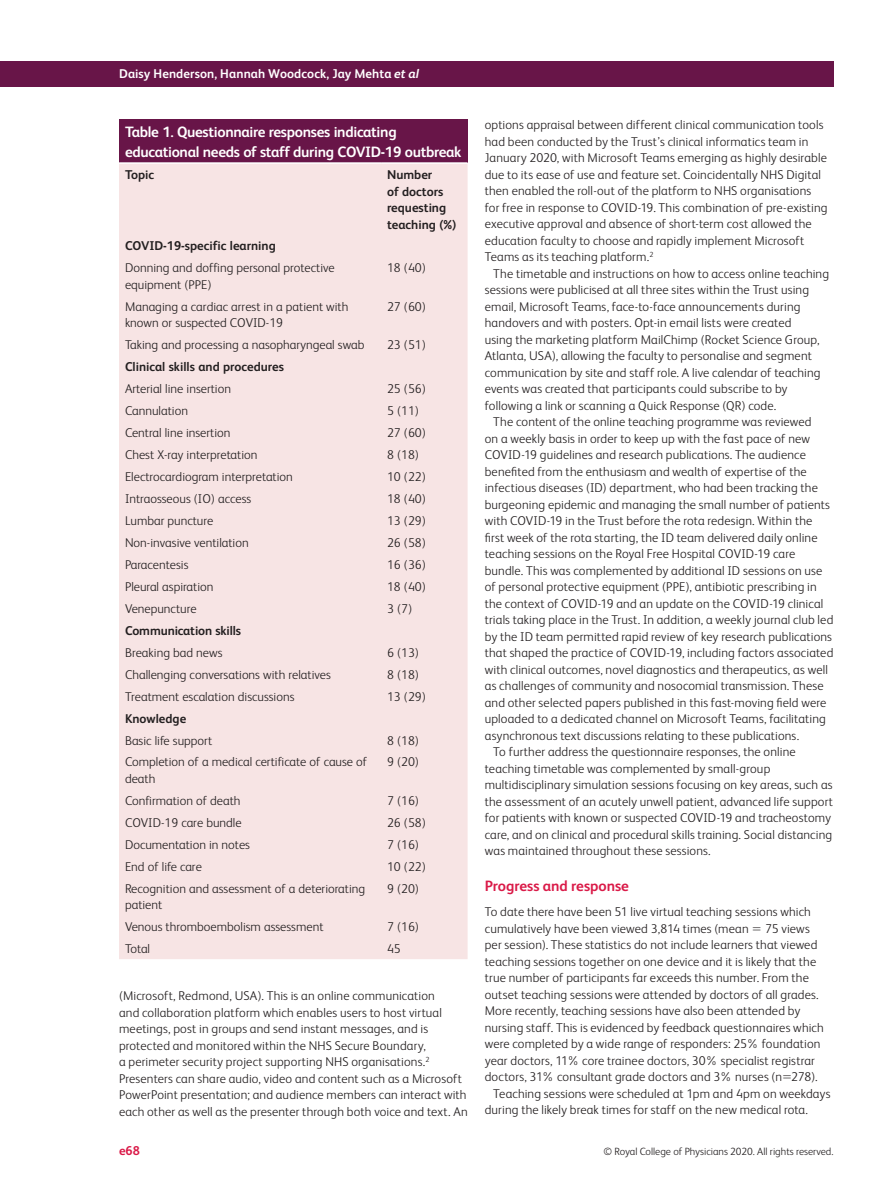
<style>
.page{position:relative;width:893px;height:1191px;background:#fff}
.page>*{position:absolute;margin:0;border:0;box-sizing:border-box;transform-origin:0 0}
.table-wrap_caption_P{font:700 15px/20.2px "FS Albert";letter-spacing:-.02em;color:#fff}
.body_H1{font:700 15px "FS Albert";letter-spacing:-.005em;color:#da1a48}
.body_sec_P_Indent{font:300 12.75px/16.5px "FS Albert";letter-spacing:.01em;color:#231f20}
.tbody_left{font:300 12.75px/16.5px "FS Albert";color:#231f20}
.body_sec_P_noIndent{font:300 12.75px/16.5px "FS Albert";letter-spacing:.01em;color:#231f20}
.tbody_left-2{font:700 12.75px "FS Albert";color:#231f20}
.t1{font:700 12.75px "FS Albert";letter-spacing:.01em;color:#fff}
.thead_left{font:700 12.75px/16.5px "FS Albert";color:#231f20}
.t2{font:700 12.75px "FS Albert";color:#da1a48}
.t3{font:300 10.5px "FS Albert";color:#231f20}
.s1{font-style:italic}
</style>
<div class="page">
<div style="left:119px;top:119px;width:349px;height:44px;background:#681548"></div>
<div style="left:119px;top:164px;width:349px;height:795px;background:#f7e4e4"></div>
<hr style="left:119px;top:162px;width:262px;height:2px;background:#fff">
<hr style="left:381px;top:162px;width:87px;height:2px;background:#fff">
<div style="left:0;top:62px;width:833px;height:25px;background:#681548"></div>
<p class="t1" style="left:119px;top:66px;width:302px">Daisy Henderson, Hannah Woodcock, Jay Mehta <span class="s1">et al</span></p>
<p class="table-wrap_caption_P" style="left:125px;top:121px;width:338px">Table 1. Questionnaire responses indicating educational needs of staff during COVID-19 outbreak</p>
<p class="thead_left" style="left:125px;top:166px;width:31px">Topic</p>
<p class="thead_left" style="left:387px;top:166px;width:71px">Number<br>of doctors requesting teaching (%)</p>
<p class="tbody_left-2" style="left:125px;top:239px;width:152px">COVID-19-specific learning</p>
<p class="tbody_left" style="left:125px;top:260px;width:211px">Donning and doffing personal protective equipment (PPE)</p>
<p class="tbody_left" style="left:387px;top:260px;width:40px">18 (40)</p>
<p class="tbody_left" style="left:125px;top:298px;width:225px">Managing a cardiac arrest in a patient with known or suspected COVID-19</p>
<p class="tbody_left" style="left:387px;top:298px;width:40px">27 (60)</p>
<p class="tbody_left" style="left:125px;top:337px;width:241px">Taking and processing a nasopharyngeal swab</p>
<p class="tbody_left" style="left:387px;top:337px;width:40px">23 (51)</p>
<p class="tbody_left-2" style="left:125px;top:359px;width:160px">Clinical skills and procedures</p>
<p class="tbody_left" style="left:125px;top:380px;width:108px">Arterial line insertion</p>
<p class="tbody_left" style="left:387px;top:380px;width:40px">25 (56)</p>
<p class="tbody_left" style="left:125px;top:402px;width:65px">Cannulation</p>
<p class="tbody_left" style="left:387px;top:402px;width:33px">5 (11)</p>
<p class="tbody_left" style="left:125px;top:424px;width:107px">Central line insertion</p>
<p class="tbody_left" style="left:387px;top:424px;width:40px">27 (60)</p>
<p class="tbody_left" style="left:125px;top:446px;width:134px">Chest X-ray interpretation</p>
<p class="tbody_left" style="left:387px;top:446px;width:33px">8 (18)</p>
<p class="tbody_left" style="left:125px;top:468px;width:169px">Electrocardiogram interpretation</p>
<p class="tbody_left" style="left:387px;top:468px;width:40px">10 (22)</p>
<p class="tbody_left" style="left:125px;top:490px;width:128px">Intraosseous (IO) access</p>
<p class="tbody_left" style="left:387px;top:490px;width:40px">18 (40)</p>
<p class="tbody_left" style="left:125px;top:512px;width:90px">Lumbar puncture</p>
<p class="tbody_left" style="left:387px;top:512px;width:40px">13 (29)</p>
<p class="tbody_left" style="left:125px;top:534px;width:125px">Non-invasive ventilation</p>
<p class="tbody_left" style="left:387px;top:534px;width:40px">26 (58)</p>
<p class="tbody_left" style="left:125px;top:556px;width:65px">Paracentesis</p>
<p class="tbody_left" style="left:387px;top:556px;width:40px">16 (36)</p>
<p class="tbody_left" style="left:125px;top:578px;width:90px">Pleural aspiration</p>
<p class="tbody_left" style="left:387px;top:578px;width:40px">18 (40)</p>
<p class="tbody_left" style="left:125px;top:600px;width:73px">Venepuncture</p>
<p class="tbody_left" style="left:387px;top:600px;width:27px">3 (7)</p>
<p class="tbody_left-2" style="left:125px;top:623px;width:117px">Communication skills</p>
<p class="tbody_left" style="left:125px;top:644px;width:99px">Breaking bad news</p>
<p class="tbody_left" style="left:387px;top:644px;width:33px">6 (13)</p>
<p class="tbody_left" style="left:125px;top:666px;width:207px">Challenging conversations with relatives</p>
<p class="tbody_left" style="left:387px;top:666px;width:33px">8 (18)</p>
<p class="tbody_left" style="left:125px;top:688px;width:171px">Treatment escalation discussions</p>
<p class="tbody_left" style="left:387px;top:688px;width:40px">13 (29)</p>
<p class="tbody_left-2" style="left:125px;top:711px;width:63px">Knowledge</p>
<p class="tbody_left" style="left:125px;top:732px;width:89px">Basic life support</p>
<p class="tbody_left" style="left:387px;top:732px;width:33px">8 (18)</p>
<p class="tbody_left" style="left:125px;top:753px;width:244px">Completion of a medical certificate of cause of death</p>
<p class="tbody_left" style="left:387px;top:753px;width:33px">9 (20)</p>
<p class="tbody_left" style="left:125px;top:792px;width:117px">Confirmation of death</p>
<p class="tbody_left" style="left:387px;top:792px;width:33px">7 (16)</p>
<p class="tbody_left" style="left:125px;top:814px;width:118px">COVID-19 care bundle</p>
<p class="tbody_left" style="left:387px;top:814px;width:40px">26 (58)</p>
<p class="tbody_left" style="left:125px;top:836px;width:126px">Documentation in notes</p>
<p class="tbody_left" style="left:387px;top:836px;width:33px">7 (16)</p>
<p class="tbody_left" style="left:125px;top:858px;width:78px">End of life care</p>
<p class="tbody_left" style="left:387px;top:858px;width:40px">10 (22)</p>
<p class="tbody_left" style="left:125px;top:880px;width:242px">Recognition and assessment of a deteriorating patient</p>
<p class="tbody_left" style="left:387px;top:880px;width:33px">9 (20)</p>
<p class="tbody_left" style="left:125px;top:918px;width:200px">Venous thromboembolism assessment</p>
<p class="tbody_left" style="left:387px;top:918px;width:33px">7 (16)</p>
<p class="tbody_left" style="left:125px;top:940px;width:27px">Total</p>
<p class="tbody_left" style="left:387px;top:940px;width:15px">45</p>
<p class="body_sec_P_Indent" style="left:119px;top:987px;width:350px">(Microsoft, Redmond, USA). This is an online communication<br>and collaboration platform which enables users to host virtual meetings, post in groups and send instant messages, and is protected and monitored within the NHS Secure Boundary,<br>a perimeter security project supporting NHS organisations.<sup>2<br></sup>Presenters can share audio, video and content such as a Microsoft PowerPoint presentation; and audience members can interact with each other as well as the presenter through both voice and text. An</p>
<p class="body_sec_P_Indent" style="left:485px;top:116px;width:344px">options appraisal between different clinical communication tools had been conducted by the Trust’s clinical informatics team in January 2020, with Microsoft Teams emerging as highly desirable due to its ease of use and feature set. Coincidentally NHS Digital then enabled the roll-out of the platform to NHS organisations for free in response to COVID-19. This combination of pre-existing executive approval and absence of short-term cost allowed the education faculty to choose and rapidly implement Microsoft Teams as its teaching platform.<sup>2</sup></p>
<p class="body_sec_P_Indent" style="left:485px;top:265px;width:346px;text-indent:9px">The timetable and instructions on how to access online teaching sessions were publicised at all three sites within the Trust using email, Microsoft Teams, face-to-face announcements during handovers and with posters. Opt-in email lists were created<br>using the marketing platform MailChimp (Rocket Science Group, Atlanta, USA), allowing the faculty to personalise and segment communication by site and staff role. A live calendar of teaching events was created that participants could subscribe to by following a link or scanning a Quick Response (QR) code.</p>
<p class="body_sec_P_Indent" style="left:485px;top:413px;width:350px;text-indent:9px">The content of the online teaching programme was reviewed<br>on a weekly basis in order to keep up with the fast pace of new COVID-19 guidelines and research publications. The audience benefited from the enthusiasm and wealth of expertise of the infectious diseases (ID) department, who had been tracking the burgeoning epidemic and managing the small number of patients with COVID-19 in the Trust before the rota redesign. Within the first week of the rota starting, the ID team delivered daily online teaching sessions on the Royal Free Hospital COVID-19 care bundle. This was complemented by additional ID sessions on use of personal protective equipment (PPE), antibiotic prescribing in the context of COVID-19 and an update on the COVID-19 clinical trials taking place in the Trust. In addition, a weekly journal club led by the ID team permitted rapid review of key research publications that shaped the practice of COVID-19, including factors associated with clinical outcomes, novel diagnostics and therapeutics, as well as challenges of community and nosocomial transmission. These and other selected papers published in this fast-moving field were uploaded to a dedicated channel on Microsoft Teams, facilitating asynchronous text discussions relating to these publications.</p>
<p class="body_sec_P_Indent" style="left:485px;top:743px;width:350px;text-indent:9px">To further address the questionnaire responses, the online teaching timetable was complemented by small-group multidisciplinary simulation sessions focusing on key areas, such as the assessment of an acutely unwell patient, advanced life support for patients with known or suspected COVID-19 and tracheostomy care, and on clinical and procedural skills training. Social distancing was maintained throughout these sessions.</p>
<p class="body_H1" style="left:485px;top:877px;width:146px">Progress and response</p>
<p class="body_sec_P_noIndent" style="left:485px;top:903px;width:328px">To date there have been 51 live virtual teaching sessions which cumulatively have been viewed 3,814 times (mean</p>
<p class="body_sec_P_noIndent" style="left:485px;top:920px;width:341px;text-indent:280px">75 views per session). These statistics do not include learners that viewed teaching sessions together on one device and it is likely that the true number of participants far exceeds this number. From the outset teaching sessions were attended by doctors of all grades.<br>More recently, teaching sessions have also been attended by nursing staff. This is evidenced by feedback questionnaires which were completed by a wide range of responders: 25% foundation year doctors, 11% core trainee doctors, 30% specialist registrar doctors, 31% consultant grade doctors and 3% nurses (n 278).</p>
<p class="body_sec_P_Indent" style="left:485px;top:1085px;width:347px;text-indent:9px">Teaching sessions were scheduled at 1pm and 4pm on weekdays during the likely break times for staff on the new medical rota.</p>
<p class="t2" style="left:119px;top:1143px;width:22px">e68</p>
<p class="t3" style="left:604px;top:1145px;width:231px">© Royal College of Physicians 2020. All rights reserved.</p>
</div>
